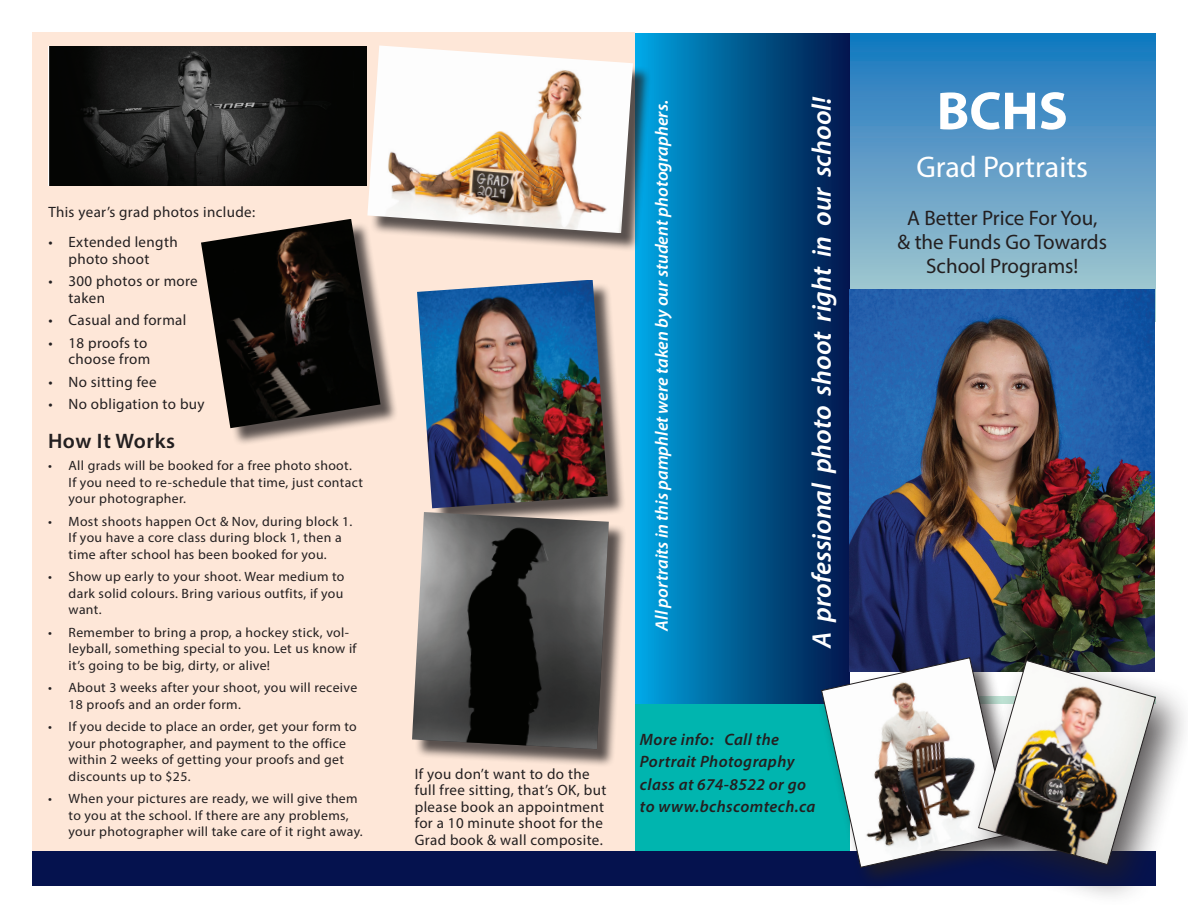
<style>
.page{position:relative;width:1188px;height:918px;background:#fff}
.page>*{position:absolute;margin:0;border:0;box-sizing:border-box;transform-origin:0 0}
.t1{font:700 54px "Myriad Pro";color:#fff}
.t2{font:30px "Myriad Pro";color:#fff}
.t3{font:italic 600 27px "Myriad Pro";color:#fff}
.t4{font:21px/24px "Myriad Pro";color:#231f20;text-align:center}
.t5{font:600 21px "Myriad Pro";letter-spacing:.025em;color:#231f20}
.t6{font:italic 600 18px "Myriad Pro";color:#fff}
.t7{font:italic 600 16.5px/22.5px "Myriad Pro";letter-spacing:.025em;color:#231f20}
.t8{font:15px/16.5px "Myriad Pro";letter-spacing:.025em;color:#231f20}
.t9{font:13.5px/16.5px "Myriad Pro";letter-spacing:.025em;color:#231f20}
</style>
<div class="page">
<div style="left:632px;top:703px;width:218px;height:152px;background:#00b5af"></div>
<svg style="left:850px;top:33px;width:306px;height:288px;background:#5c9cc7"></svg>
<div style="left:632px;top:33px;width:218px;height:670px;background:linear-gradient(to right,#09aae3,#001448)"></div>
<div style="left:32px;top:32px;width:602px;height:821px;background:#fee7d8"></div>
<div style="left:32px;top:851px;width:1124px;height:35px;background:#05124e"></div>
<img style="left:849px;top:290px;width:306px;height:364px">
<img style="left:48px;top:46px;width:318px;height:140px">
<div style="left:420px;top:282px;width:206px;height:244px;background:#231f20;opacity:.75"></div>
<img style="left:417px;top:280px;width:191px;height:228px">
<div style="left:415px;top:515px;width:212px;height:253px;background:#231f20;opacity:.75"></div>
<img style="left:412px;top:512px;width:197px;height:237px">
<div style="left:370px;top:48px;width:281px;height:203px;background:#231f20;opacity:.75"></div>
<img style="left:367px;top:45px;width:266px;height:188px">
<div style="left:817px;top:654px;width:215px;height:237px;background:#231f20;opacity:.75"></div>
<div style="left:964px;top:648px;width:224px;height:260px;background:#231f20;opacity:.75"></div>
<img style="left:821px;top:657px;width:335px;height:211px">
<div style="left:204px;top:222px;width:195px;height:224px;background:#231f20;opacity:.75"></div>
<img style="left:201px;top:219px;width:180px;height:209px">
<p class="t8" style="left:48px;top:204px;width:208px">This year’s grad photos include:</p>
<p class="t8" style="left:48px;top:234px;width:131px;text-align:center">• Extended length photo shoot</p>
<p class="t8" style="left:69px;top:273px;width:131px;text-indent:-20px">• 300 photos or more taken</p>
<p class="t8" style="left:48px;top:312px;width:140px">• Casual and formal</p>
<p class="t8" style="left:48px;top:334px;width:103px;text-align:right">• 18 proofs to choose from</p>
<p class="t8" style="left:48px;top:373px;width:110px">• No sitting fee</p>
<p class="t8" style="left:48px;top:396px;width:158px">• No obligation to buy</p>
<h3 class="t5" style="left:48px;top:427px;width:129px">How It Works</h3>
<p class="t9" style="left:69px;top:457px;width:296px;text-indent:-21px">• All grads will be booked for a free photo shoot.<br>If you need to re-schedule that time, just contact your photographer.</p>
<p class="t9" style="left:69px;top:513px;width:285px;text-indent:-21px">• Most shoots happen Oct &amp; Nov, during block 1.<br>If you have a core class during block 1, then a time after school has been booked for you.</p>
<p class="t9" style="left:69px;top:568px;width:277px;text-align:justify;text-indent:-21px">• Show up early to your shoot. Wear medium to dark solid colours. Bring various outfits, if you want.</p>
<p class="t9" style="left:69px;top:624px;width:290px;text-indent:-21px">• Remember to bring a prop, a hockey stick, vol&shy;leyball, something special to you. Let us know if it’s going to be big, dirty, or alive!</p>
<p class="t9" style="left:69px;top:679px;width:290px;text-indent:-21px">• About 3 weeks after your shoot, you will receive<br>18 proofs and an order form.</p>
<p class="t9" style="left:69px;top:718px;width:290px;text-indent:-21px">• If you decide to place an order, get your form to your photographer, and payment to the office within 2 weeks of getting your proofs and get discounts up to $25.</p>
<p class="t9" style="left:69px;top:790px;width:296px;text-indent:-21px">• When your pictures are ready, we will give them to you at the school. If there are any problems, your photographer will take care of it right away.</p>
<p class="t8" style="left:415px;top:765px;width:193px">If you don’t want to do the full free sitting, that’s OK, but please book an appointment for a 10 minute shoot for the<br>Grad book &amp; wall composite.</p>
<h3 class="t6" style="left:650px;top:631px;width:532px;rotate:-90deg">All portraits in this pamphlet were taken by our student photographers.</h3>
<h3 class="t3" style="left:805px;top:648px;width:553px;rotate:-90deg">A professional photo shoot right in our school!</h3>
<p class="t7" style="left:640px;top:727px;width:177px">More info: Call the<br>Portrait Photography class at 674-8522 or go to www.bchscomtech.ca</p>
<h1 class="t1" style="left:937px;top:76px;width:133px">BCHS</h1>
<h2 class="t2" style="left:916px;top:149px;width:173px">Grad Portraits</h2>
<h3 class="t4" style="left:898px;top:206px;width:211px">A Better Price For You,<br>&amp; the Funds Go Towards<br>School Programs!</h3>
</div>
